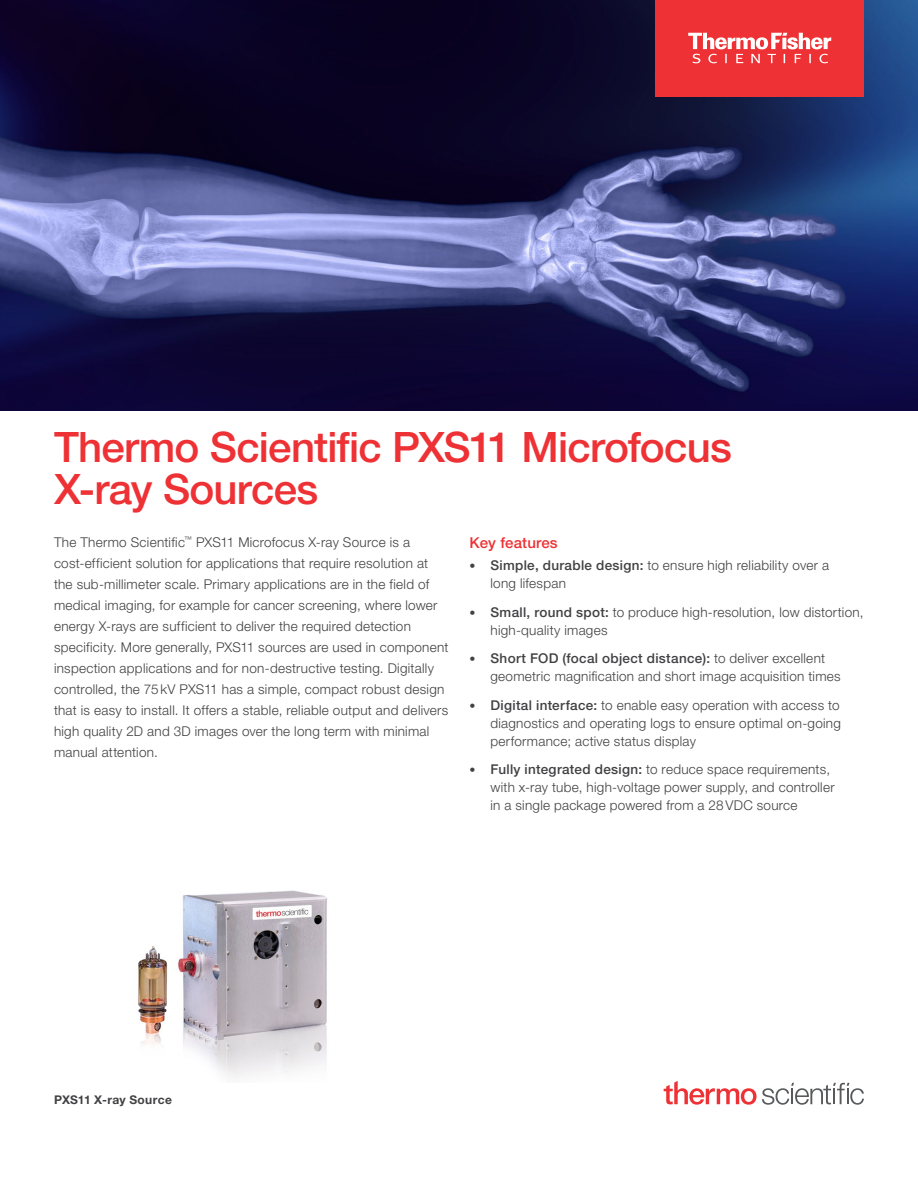
<style>
.page{position:relative;width:918px;height:1188px;background:#fff}
.page>*{position:absolute;margin:0;border:0;box-sizing:border-box;transform-origin:0 0}
.t1{font:500 42px/42px "Helvetica Neue LTW1 G";letter-spacing:-.02em;color:#ee3134}
.t2{font:500 15px "Helvetica Neue LTW1 G";letter-spacing:.01em;color:#ee3134}
.t3{font:300 13.5px/21px "Helvetica Neue LTW1 G";letter-spacing:.02em;color:#414042}
.t4{font:700 12px "Helvetica Neue LTW1 G";letter-spacing:.03em;color:#414042}
.s1{font-weight:500;font-size:12px}
.s2{font-weight:500}
</style>
<div class="page">
<img style="left:0;top:0;width:918px;height:411px">
<img style="left:141px;top:890px;width:186px;height:188px">
<div style="left:656px;top:0;width:208px;height:96px;background:#ee3134"></div>
<svg style="left:688px;top:33px;width:143px;height:30px"></svg>
<img style="left:138px;top:957px;width:189px;height:84px">
<svg style="left:171px;top:978px;width:156px;height:21px;background:#bfb9c2"></svg>
<svg style="left:663px;top:1081px;width:201px;height:24px"></svg>
<h1 class="t1" style="left:54px;top:426px;width:679px">Thermo Scientific PXS11 Microfocus<br>X-ray Sources</h1>
<p class="t3" style="left:54px;top:531px;width:396px">The Thermo Scientific<sup>™</sup> PXS11 Microfocus X-ray Source is a cost-efficient solution for applications that require resolution at the sub-millimeter scale. Primary applications are in the field of medical imaging, for example for cancer screening, where lower energy X-rays are sufficient to deliver the required detection specificity. More generally, PXS11 sources are used in component inspection applications and for non-destructive testing. Digitally controlled, the 75 kV PXS11 has a simple, compact robust design that is easy to install. It offers a stable, reliable output and delivers high quality 2D and 3D images over the long term with minimal manual attention.</p>
<p class="t2" style="left:470px;top:533px;width:90px">Key features</p>
<p class="t3" style="left:491px;top:556px;width:340px;line-height:18px;text-indent:-21px"><span class="s1">•</span> <span class="s2">Simple, durable design:</span> to ensure high reliability over a long lifespan</p>
<p class="t3" style="left:490px;top:603px;width:375px;line-height:18px;text-indent:-21px"><span class="s1">•</span> <span class="s2">Small, round spot:</span> to produce high-resolution, low distortion, high-quality images</p>
<p class="t3" style="left:490px;top:649px;width:352px;line-height:18px;text-indent:-21px"><span class="s1">•</span> <span class="s2">Short FOD (focal object distance):</span> to deliver excellent geometric magnification and short image acquisition times</p>
<p class="t3" style="left:490px;top:696px;width:352px;line-height:18px;text-align:justify;text-indent:-21px"><span class="s1">•</span> <span class="s2">Digital interface:</span> to enable easy operation with access to diagnostics and operating logs to ensure optimal on-going performance; active status display</p>
<p class="t3" style="left:490px;top:760px;width:346px;line-height:18px;text-indent:-21px"><span class="s1">•</span> <span class="s2">Fully integrated design:</span> to reduce space requirements, with x-ray tube, high-voltage power supply, and controller in a single package powered from a 28VDC source</p>
<p class="t4" style="left:54px;top:1092px;width:120px">PXS11 X-ray Source</p>
</div>
